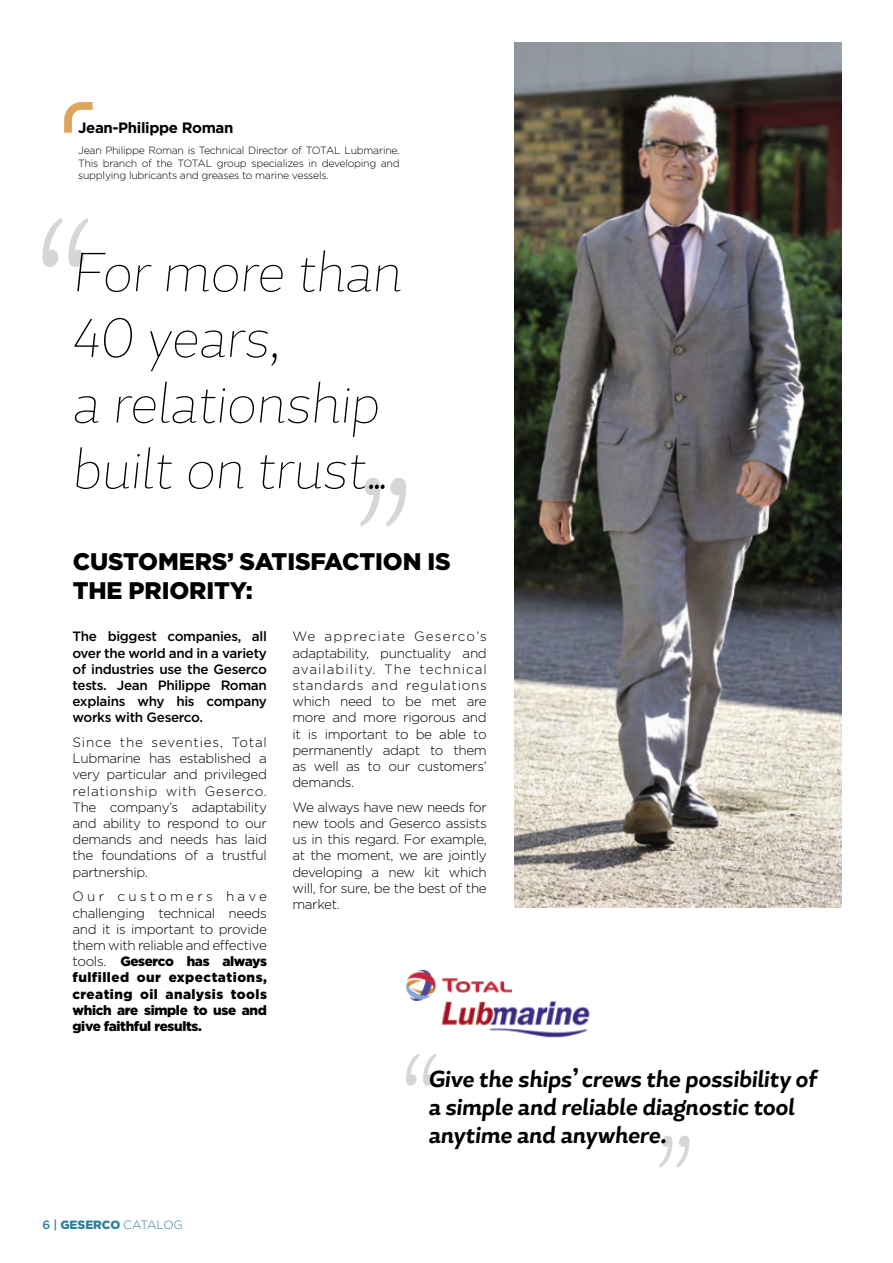
<style>
.page{position:relative;width:893px;height:1263px;background:#fff}
.page>*{position:absolute;margin:0;border:0;box-sizing:border-box;transform-origin:0 0}
.t1{font:italic 200 54.75px/65.7px "Magallanes Cond";color:#000}
.t2{font:900 24px/28.8px "Gotham Pro";letter-spacing:-.005em;color:#000}
.t3{font:italic 700 23.25px/27.8px "Magallanes Cond";color:#000}
.t4{font:700 15px "Gotham Pro";letter-spacing:-.025em;color:#000}
.t5{font:300 13.5px/16.2px "Gotham Pro";letter-spacing:-.025em;color:#000;text-align:justify}
.t6{font:900 13.5px/16.2px "Gotham Pro";letter-spacing:-.025em;color:#000;text-align:justify}
.t7{font:500 13.5px/16.2px "Gotham Pro";letter-spacing:-.025em;color:#000;text-align:justify}
.t8{font:900 12px "Gotham Pro";letter-spacing:-.005em;color:#2f7f97}
.t9{font:300 10.5px/12.6px "Gotham Pro";letter-spacing:-.025em;color:#000;text-align:justify}
.s1{font-weight:300}
.s2{font-weight:500}
</style>
<div class="page">
<img style="left:515px;top:43px;width:327px;height:865px">
<img style="left:441px;top:989px;width:149px;height:49px">
<img style="left:406px;top:971px;width:105px;height:29px">
<svg style="left:64px;top:102px;width:29px;height:31px"></svg>
<svg style="left:43px;top:218px;width:46px;height:49px"></svg>
<svg style="left:360px;top:478px;width:46px;height:49px"></svg>
<svg style="left:406px;top:1054px;width:30px;height:32px"></svg>
<svg style="left:659px;top:1135px;width:30px;height:33px"></svg>
<p class="t4" style="left:78px;top:119px;width:157px">Jean-Philippe Roman</p>
<p class="t9" style="left:78px;top:144px;width:323px">Jean Philippe Roman is Technical Director of TOTAL Lubmarine.<br>This branch of the TOTAL group specializes in developing and supplying lubricants and greases to marine vessels.</p>
<h1 class="t1" style="left:72px;top:240px;width:331px">For more than<br>40 years,<br>a relationship built on trust…</h1>
<h2 class="t2" style="left:73px;top:547px;width:380px">CUSTOMERS’ SATISFACTION IS<br>THE PRIORITY:</h2>
<p class="t7" style="left:73px;top:628px;width:196px">The biggest companies, all over the world and in a variety of industries use the Geserco tests. Jean Philippe Roman explains why his company works with Geserco.</p>
<p class="t5" style="left:73px;top:734px;width:196px">Since the seventies, Total Lubmarine has established a very particular and privileged relationship with Geserco.<br>The company’s adaptability and ability to respond to our demands and needs has laid the foundations of a trustful partnership.</p>
<p class="t6" style="left:72px;top:888px;width:196px"><span class="s1">Our customers have challenging technical needs and it is important to provide them with reliable and effective tools.</span> Geserco has always fulfilled our expectations, creating oil analysis tools which are simple to use and give faithful results.</p>
<p class="t5" style="left:292px;top:629px;width:196px">We appreciate Geserco’s adaptability, punctuality and availability. The technical standards and regulations which need to be met are more and more rigorous and it is important to be able to permanently adapt to them as well as to our customers’ demands.</p>
<p class="t5" style="left:292px;top:799px;width:196px">We always have new needs for new tools and Geserco assists us in this regard. For example, at the moment, we are jointly developing a new kit which will, for sure, be the best of the market.</p>
<h3 class="t3" style="left:428px;top:1066px;width:390px">Give the ships’ crews the possibility of a simple and reliable diagnostic tool anytime and anywhere.</h3>
<p class="t8" style="left:43px;top:1218px;width:142px"><span class="s2">6 |</span> GESERCO <span class="s1">CATALOG</span></p>
</div>
